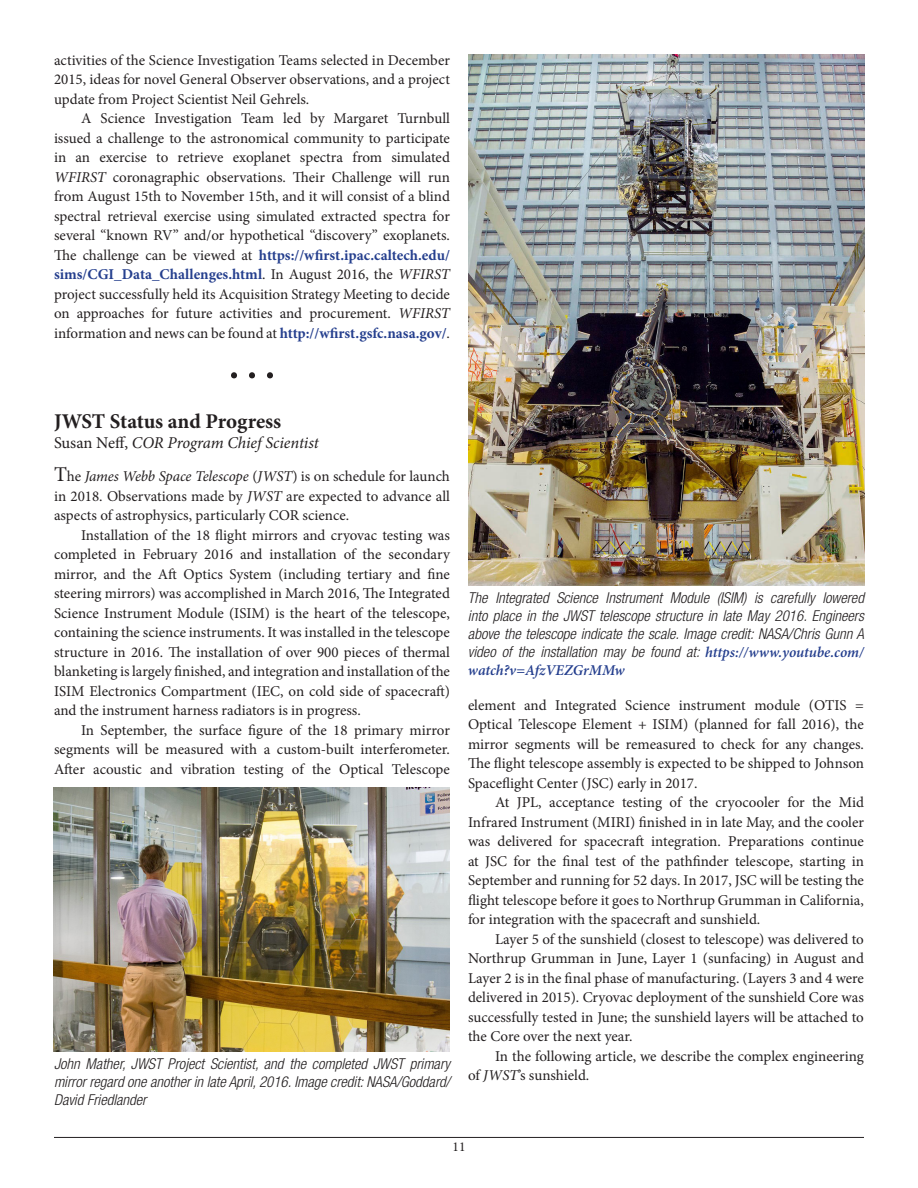
<style>
.page{position:relative;width:918px;height:1188px;background:#fff}
.page>*{position:absolute;margin:0;border:0;box-sizing:border-box;transform-origin:0 0}
.Article_End_Ellipsis{font:54px "Adobe Garamond Pro";color:#231f20}
.Article_Title{font:700 21px "Minion Pro";letter-spacing:-.01em;color:#231f20}
.Article_Author_s__La{font:italic 16.5px "Minion Pro";letter-spacing:-.005em;color:#231f20}
.Article_Text{font:15px/19.5px "Minion Pro";color:#231f20;text-align:justify}
.Highlight_Caption{font:italic 300 condensed 15px/18px "Helvetica Neue LT Std";color:#231f20;text-align:justify}
.Article_Text_First{font:15px/19.5px "Minion Pro";color:#231f20;text-align:justify}
.t1{font:13.5px "Minion Pro";color:#231f20}
.s1{font-style:italic}
.s2{font-weight:700;color:#253f8e}
.s3{font-style:normal}
.s4{font-size:21px}
.s5{font-family:"Minion Pro";font-weight:600;font-stretch:normal;color:#253f8e}
</style>
<div class="page">
<hr style="left:54px;top:1137px;width:810px;height:1px;background:#231f20">
<img style="left:54px;top:788px;width:396px;height:264px">
<img style="left:468px;top:54px;width:396px;height:531px">
<p class="Article_Text" style="left:54px;top:50px;width:397px">activities of the Science Investigation Teams selected in December 2015, ideas for novel General Observer observations, and a project update from Project Scientist Neil Gehrels.</p>
<p class="Article_Text" style="left:54px;top:109px;width:398px;text-indent:27px">A Science Investigation Team led by Margaret Turnbull issued a challenge to the astronomical community to participate in an exercise to retrieve exoplanet spectra from simulated <span class="s1">WFIRST</span> coronagraphic observations. Their Challenge will run from August 15th to November 15th, and it will consist of a blind spectral retrieval exercise using simulated extracted spectra for several “known RV” and/or hypothetical “discovery” exoplanets.<br>The challenge can be viewed at <span class="s2">https://wfirst.ipac.caltech.edu/ sims/CGI_Data_Challenges.html</span>. In August 2016, the <span class="s1">WFIRST </span>project successfully held its Acquisition Strategy Meeting to decide on approaches for future activities and procurement. <span class="s1">WFIRST </span>information and news can be found at <span class="s2">http://wfirst.gsfc.nasa.gov/</span>.</p>
<p class="Article_End_Ellipsis" style="left:225px;top:328px;width:55px">…</p>
<p class="Article_Title" style="left:54px;top:407px;width:229px">JWST Status and Progress</p>
<p class="Article_Author_s__La" style="left:54px;top:432px;width:266px"><span class="s3">Susan Neff,</span> COR Program Chief Scientist</p>
<p class="Article_Text_First" style="left:54px;top:467px;width:398px"><span class="s4">T</span>he <span class="s1">James Webb Space Telescope</span> (<span class="s1">JWST</span>) is on schedule for launch in 2018. Observations made by <span class="s1">JWST</span> are expected to advance all aspects of astrophysics, particularly COR science.</p>
<p class="Article_Text" style="left:54px;top:525px;width:398px;text-indent:27px">Installation of the 18 flight mirrors and cryovac testing was completed in February 2016 and installation of the secondary mirror, and the Aft Optics System (including tertiary and fine steering mirrors) was accomplished in March 2016, The Integrated Science Instrument Module (ISIM) is the heart of the telescope, containing the science instruments. It was installed in the telescope structure in 2016. The installation of over 900 pieces of thermal blanketing is largely finished, and integration and installation of the ISIM Electronics Compartment (IEC, on cold side of spacecraft) and the instrument harness radiators is in progress.</p>
<p class="Article_Text" style="left:54px;top:720px;width:398px;text-indent:27px">In September, the surface figure of the 18 primary mirror segments will be measured with a custom-built interferometer.<br>After acoustic and vibration testing of the Optical Telescope</p>
<p class="Highlight_Caption" style="left:54px;top:1055px;width:398px">John Mather, JWST Project Scientist, and the completed JWST primary mirror regard one another in late April, 2016. Image credit: NASA/Goddard/ David Friedlander</p>
<p class="Highlight_Caption" style="left:468px;top:589px;width:398px">The Integrated Science Instrument Module (ISIM) is carefully lowered into place in the JWST telescope structure in late May 2016. Engineers above the telescope indicate the scale. Image credit: NASA/Chris Gunn A video of the installation may be found at: <span class="s5">https://www.youtube.com/ watch?v=AfzVEZGrMMw</span></p>
<p class="Article_Text" style="left:468px;top:695px;width:398px">element and Integrated Science instrument module (OTIS = Optical Telescope Element + ISIM) (planned for fall 2016), the mirror segments will be remeasured to check for any changes.<br>The flight telescope assembly is expected to be shipped to Johnson Spaceflight Center (JSC) early in 2017.</p>
<p class="Article_Text" style="left:468px;top:793px;width:398px;text-indent:27px">At JPL, acceptance testing of the cryocooler for the Mid Infrared Instrument (MIRI) finished in in late May, and the cooler was delivered for spacecraft integration. Preparations continue at JSC for the final test of the pathfinder telescope, starting in September and running for 52 days. In 2017, JSC will be testing the flight telescope before it goes to Northrup Grumman in California, for integration with the spacecraft and sunshield.</p>
<p class="Article_Text" style="left:468px;top:929px;width:397px;text-indent:27px">Layer 5 of the sunshield (closest to telescope) was delivered to Northrup Grumman in June, Layer 1 (sunfacing) in August and Layer 2 is in the final phase of manufacturing. (Layers 3 and 4 were delivered in 2015). Cryovac deployment of the sunshield Core was successfully tested in June; the sunshield layers will be attached to the Core over the next year.</p>
<p class="Article_Text" style="left:468px;top:1046px;width:397px;text-indent:27px">In the following article, we describe the complex engineering of <span class="s1">JWST</span>’s sunshield.</p>
<p class="t1" style="left:453px;top:1138px;width:14px">11</p>
</div>
